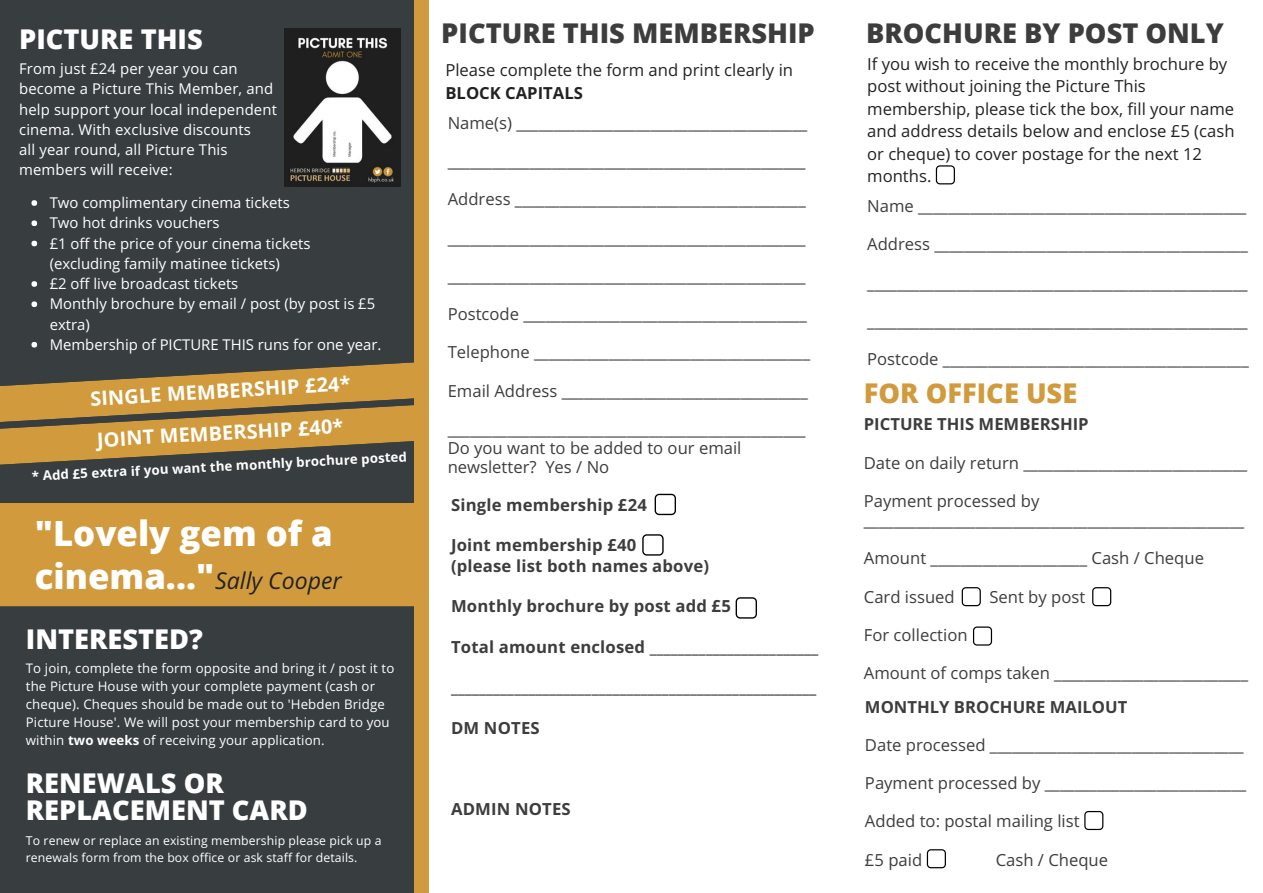
<style>
.page{position:relative;width:1263px;height:893px;background:#fff}
.page>*{position:absolute;margin:0;border:0;box-sizing:border-box;transform-origin:0 0}
.t1{font:800 34.8px/42.8px "Open Sans";color:#fff}
.t2{font:800 27.3px/27px "Open Sans";color:#fff}
.t3{font:800 27.3px "Open Sans";color:#3d3d3d}
.t4{font:800 27.3px "Open Sans";color:#d19b3d}
.t5{font:italic 23.1px "Open Sans";color:#222}
.t6{font:700 19.8px/41.7px "Open Sans";color:#fff}
.t7{font:16.65px/19px "Open Sans";color:#3d3d3d}
.t8{font:700 16.65px/20.2px "Open Sans";letter-spacing:.01em;color:#3d3d3d}
.t9{font:16.65px/22.5px "Open Sans";color:#222}
.t10{font:700 16.65px "Open Sans";color:#222}
.t11{font:14.85px/20.2px "Open Sans";color:#fff}
.t12{font:13.2px/18px "Open Sans";letter-spacing:.01em;color:#fff}
.t13{font:700 13.2px "Open Sans";color:#fff}
.t14{font:12.3px/16.8px "Open Sans";letter-spacing:.01em;color:#fff}
.s1{font-weight:700}
</style>
<div class="page">
<div style="left:0;top:0;width:415px;height:893px;background:#383e40"></div>
<div style="left:414px;top:0;width:14px;height:893px;background:#d19b3d"></div>
<div style="left:0;top:503px;width:414px;height:103px;background:#d19b3d"></div>
<svg style="left:31px;top:200px;width:6px;height:6px"></svg>
<svg style="left:31px;top:220px;width:6px;height:6px"></svg>
<svg style="left:31px;top:241px;width:6px;height:5px"></svg>
<svg style="left:31px;top:281px;width:6px;height:6px"></svg>
<svg style="left:31px;top:301px;width:6px;height:6px"></svg>
<svg style="left:31px;top:342px;width:6px;height:6px"></svg>
<svg style="left:0;top:362px;width:414px;height:103px"></svg>
<svg style="left:642px;top:534px;width:22px;height:22px"></svg>
<svg style="left:655px;top:494px;width:21px;height:21px"></svg>
<svg style="left:936px;top:165px;width:19px;height:19px"></svg>
<svg style="left:1092px;top:587px;width:19px;height:19px"></svg>
<svg style="left:962px;top:587px;width:19px;height:19px"></svg>
<svg style="left:1084px;top:811px;width:19px;height:19px"></svg>
<svg style="left:927px;top:849px;width:19px;height:19px"></svg>
<svg style="left:736px;top:597px;width:21px;height:22px"></svg>
<svg style="left:973px;top:626px;width:19px;height:20px"></svg>
<img style="left:285px;top:28px;width:115px;height:159px">
<h2 class="t2" style="left:19px;top:25px;width:185px">PICTURE THIS</h2>
<p class="t11" style="left:19px;top:58px;width:259px">From just £24 per year you can become a Picture This Member, and help support your local independent cinema. With exclusive discounts<br>all year round, all Picture This members will receive:</p>
<p class="t11" style="left:50px;top:192px;width:333px">Two complimentary cinema tickets<br>Two hot drinks vouchers<br>£1 off the price of your cinema tickets (excluding family matinee tickets)<br>£2 off live broadcast tickets<br>Monthly brochure by email / post (by post is £5 extra)<br>Membership of PICTURE THIS runs for one year.</p>
<p class="t6" style="left:89px;top:376px;width:262px;rotate:-3deg">SINGLE MEMBERSHIP £24*<br>JOINT MEMBERSHIP £40*</p>
<p class="t13" style="left:32px;top:467px;width:377px;rotate:-3deg">* Add £5 extra if you want the monthly brochure posted</p>
<h1 class="t1" style="left:35px;top:511px;width:300px">"Lovely gem of a cinema..."</h1>
<h3 class="t5" style="left:215px;top:565px;width:128px">Sally Cooper</h3>
<h2 class="t2" style="left:26px;top:625px;width:179px">INTERESTED?</h2>
<p class="t12" style="left:26px;top:658px;width:370px">To join, complete the form opposite and bring it / post it to the Picture House with your complete payment (cash or cheque). Cheques should be made out to 'Hebden Bridge Picture House'. We will post your membership card to you within <span class="s1">two weeks</span> of receiving your application.</p>
<h2 class="t2" style="left:26px;top:769px;width:283px">RENEWALS OR<br>REPLACEMENT CARD</h2>
<p class="t14" style="left:26px;top:831px;width:357px">To renew or replace an existing membership please pick up a renewals form from the box office or ask staff for details.</p>
<h2 class="t3" style="left:441px;top:14px;width:375px">PICTURE THIS MEMBERSHIP</h2>
<h2 class="t3" style="left:866px;top:14px;width:359px">BROCHURE BY POST ONLY</h2>
<p class="t9" style="left:445px;top:59px;width:349px">Please complete the form and print clearly in</p>
<p class="t10" style="left:445px;top:81px;width:139px">BLOCK CAPITALS</p>
<p class="t7" style="left:448px;top:113px;width:361px">Name(s) _______________________________________</p>
<p class="t7" style="left:448px;top:151px;width:360px">________________________________________________</p>
<p class="t7" style="left:448px;top:189px;width:360px">Address _______________________________________</p>
<p class="t7" style="left:448px;top:228px;width:360px">________________________________________________</p>
<p class="t7" style="left:448px;top:266px;width:360px">________________________________________________</p>
<p class="t7" style="left:448px;top:304px;width:361px">Postcode ______________________________________</p>
<p class="t7" style="left:448px;top:342px;width:364px">Telephone _____________________________________</p>
<p class="t7" style="left:448px;top:381px;width:362px">Email Address _________________________________</p>
<p class="t7" style="left:448px;top:419px;width:360px">________________________________________________<br>Do you want to be added to our email newsletter? Yes / No</p>
<p class="t8" style="left:451px;top:494px;width:197px">Single membership £24</p>
<p class="t8" style="left:451px;top:535px;width:260px">Joint membership £40<br>(please list both names above)</p>
<p class="t8" style="left:451px;top:595px;width:281px">Monthly brochure by post add £5</p>
<p class="t8" style="left:451px;top:636px;width:369px">Total amount enclosed ________________________</p>
<p class="t8" style="left:451px;top:676px;width:367px">____________________________________________________</p>
<p class="t8" style="left:451px;top:717px;width:90px">DM NOTES</p>
<p class="t8" style="left:451px;top:798px;width:121px">ADMIN NOTES</p>
<p class="t9" style="left:867px;top:52px;width:369px">If you wish to receive the monthly brochure by post without joining the Picture This membership, please tick the box, fill your name and address details below and enclose £5 (cash or cheque) to cover postage for the next 12 months.</p>
<p class="t7" style="left:867px;top:196px;width:381px">Name ____________________________________________</p>
<p class="t7" style="left:867px;top:234px;width:382px">Address __________________________________________</p>
<p class="t7" style="left:867px;top:273px;width:382px">___________________________________________________</p>
<p class="t7" style="left:867px;top:311px;width:382px">___________________________________________________</p>
<p class="t7" style="left:867px;top:349px;width:383px">Postcode _________________________________________</p>
<h2 class="t4" style="left:864px;top:374px;width:215px">FOR OFFICE USE</h2>
<p class="t8" style="left:864px;top:414px;width:226px">PICTURE THIS MEMBERSHIP</p>
<p class="t7" style="left:864px;top:453px;width:385px">Date on daily return ______________________________</p>
<p class="t7" style="left:864px;top:491px;width:382px">Payment processed by ___________________________________________________</p>
<p class="t7" style="left:864px;top:548px;width:342px">Amount _____________________ Cash / Cheque</p>
<p class="t7" style="left:864px;top:587px;width:92px">Card issued</p>
<p class="t7" style="left:989px;top:587px;width:97px">Sent by post</p>
<p class="t7" style="left:864px;top:625px;width:105px">For collection</p>
<p class="t7" style="left:864px;top:663px;width:386px">Amount of comps taken __________________________</p>
<p class="t8" style="left:865px;top:696px;width:264px">MONTHLY BROCHURE MAILOUT</p>
<p class="t7" style="left:865px;top:735px;width:380px">Date processed __________________________________</p>
<p class="t7" style="left:865px;top:773px;width:383px">Payment processed by ___________________________</p>
<p class="t7" style="left:865px;top:811px;width:216px">Added to: postal mailing list</p>
<p class="t7" style="left:865px;top:850px;width:59px">£5 paid</p>
<p class="t7" style="left:996px;top:850px;width:114px">Cash / Cheque</p>
</div>
